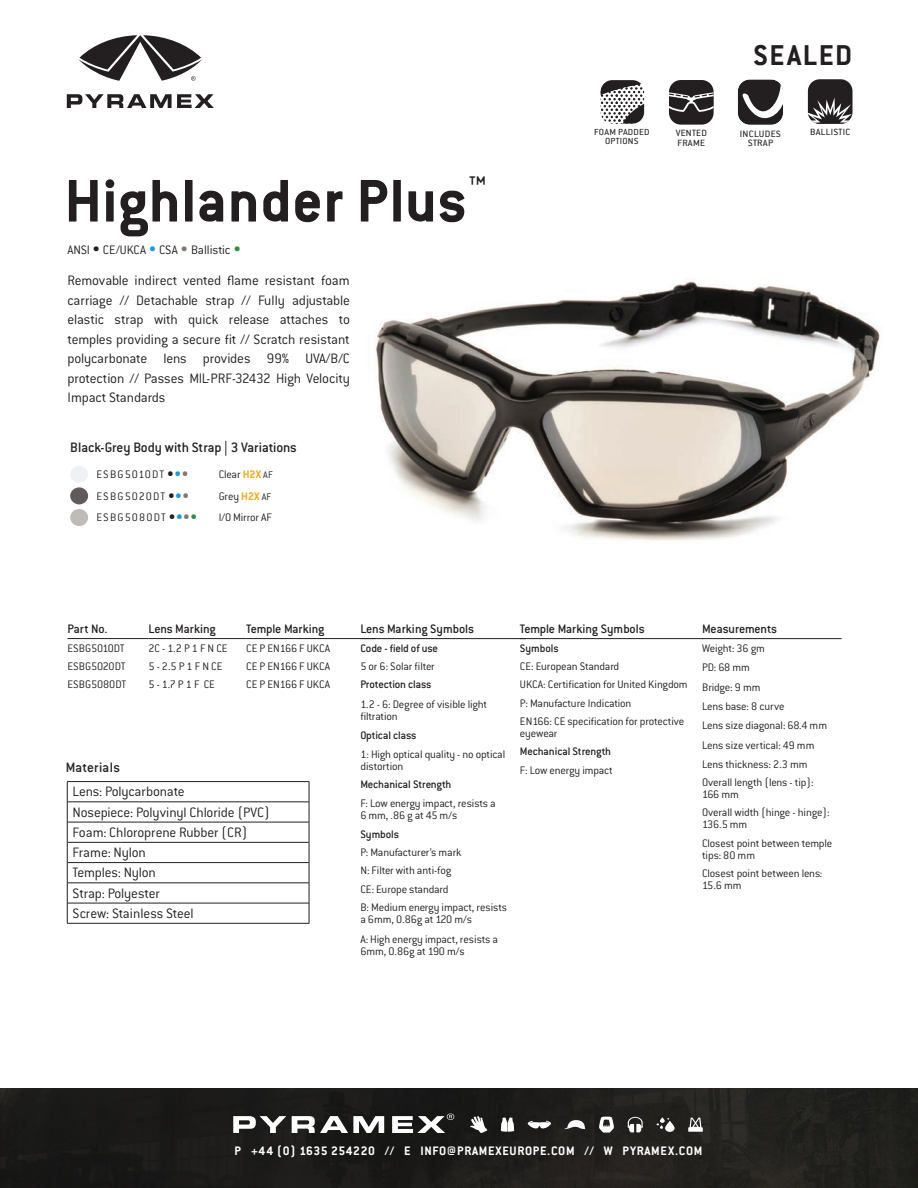
<style>
.page{position:relative;width:918px;height:1188px;background:#fff}
.page>*{position:absolute;margin:0;border:0;box-sizing:border-box;transform-origin:0 0}
.Model_Name{font:700 66px "Conduit ITC Std";letter-spacing:.01em;color:#231f20}
.Description___no_rule{font:700 31.5px "Conduit ITC Std";letter-spacing:.05em;color:#231f20}
.Description___no_rule-2{font:300 15px/19.5px "Conduit ITC Std";letter-spacing:-.01em;color:#231f20;text-align:justify}
.Description___no_rule-3{font:500 15px "Conduit ITC Std";letter-spacing:-.01em;color:#231f20}
.Part_No{font:300 15px "Conduit ITC Std";letter-spacing:-.01em;color:#231f20}
.Description___no_rule-4{font:500 15px "Conduit ITC Std";letter-spacing:.01em;color:#231f20}
.Description___no_rule-5{font:500 13.5px "Conduit ITC Std";letter-spacing:-.01em;color:#231f20}
.t1{font:700 13.5px "Conduit ITC Std";letter-spacing:.05em;color:#fff}
.t2{font:300 13.5px "Conduit ITC Std";color:#231f20}
.Part_No-2{font:300 12px/12px "Conduit ITC Std";letter-spacing:-.01em;color:#231f20}
.Part_No-3{font:500 12px "Conduit ITC Std";letter-spacing:-.015em;color:#231f20}
.Part_No-4{font:300 12px "Conduit ITC Std";letter-spacing:.1em;color:#231f20}
.t3{font:10.05px/9.4px "Conduit ITC Std";letter-spacing:.025em;color:#231f20;text-align:center;scale:1.07 1}
.t4{font:9.9px/9.3px "Conduit ITC Std";letter-spacing:.025em;color:#231f20;scale:1.07 1}
.t5{font:9.6px/9px "Conduit ITC Std";letter-spacing:.025em;color:#231f20;text-align:center;scale:1.07 1}
.s1{font-weight:400;font-size:16.5px}
.s2{font-weight:400;font-size:16.5px;color:#1999d6}
.s3{font-weight:400;font-size:16.5px;color:#85776f}
.s4{font-weight:400;font-size:16.5px;color:#2e8f43}
.s5{font-weight:900;font-size:13.8px}
.s6{font-weight:900;font-size:13.8px;color:#1999d6}
.s7{font-weight:900;font-size:13.8px;color:#85776f}
.s8{font-weight:700;color:#f5a81c}
.s9{font-size:10.5px}
.s10{font-weight:900;font-size:13.8px;color:#2e8f43}
</style>
<div class="page">
<img style="left:375px;top:278px;width:506px;height:263px">
<img style="left:70px;top:487px;width:18px;height:17px">
<img style="left:70px;top:509px;width:18px;height:17px">
<svg style="left:67px;top:35px;width:146px;height:73px"></svg>
<div style="left:808px;top:79px;width:45px;height:45px;background:#231f20;border-radius:12px"></div>
<svg style="left:808px;top:97px;width:45px;height:27px"></svg>
<hr style="left:68px;top:638px;width:80px;height:1px;background:#231f20">
<hr style="left:148px;top:638px;width:98px;height:1px;background:#231f20">
<hr style="left:246px;top:638px;width:130px;height:1px;background:#231f20">
<hr style="left:360px;top:638px;width:166px;height:1px;background:#231f20">
<hr style="left:520px;top:638px;width:183px;height:1px;background:#231f20">
<hr style="left:702px;top:638px;width:140px;height:1px;background:#231f20">
<svg style="left:738px;top:79px;width:45px;height:46px"></svg>
<div style="left:669px;top:80px;width:45px;height:45px;background:#231f20;border-radius:12px"></div>
<svg style="left:669px;top:92px;width:45px;height:20px"></svg>
<svg style="left:601px;top:80px;width:43px;height:44px"></svg>
<img style="left:0;top:1088px;width:918px;height:100px">
<svg style="left:688px;top:1118px;width:15px;height:14px"></svg>
<svg style="left:657px;top:1117px;width:18px;height:15px"></svg>
<svg style="left:470px;top:1116px;width:17px;height:17px"></svg>
<svg style="left:501px;top:1118px;width:13px;height:14px"></svg>
<svg style="left:627px;top:1117px;width:16px;height:15px"></svg>
<svg style="left:599px;top:1117px;width:15px;height:16px"></svg>
<svg style="left:528px;top:1121px;width:23px;height:7px"></svg>
<svg style="left:565px;top:1119px;width:20px;height:10px"></svg>
<svg style="left:233px;top:1114px;width:221px;height:19px"></svg>
<hr style="left:67px;top:781px;width:242px;height:1px;background:#231f20">
<hr style="left:67px;top:802px;width:242px;height:1px;background:#231f20">
<hr style="left:67px;top:822px;width:242px;height:1px;background:#231f20">
<hr style="left:67px;top:842px;width:242px;height:1px;background:#231f20">
<hr style="left:67px;top:862px;width:242px;height:1px;background:#231f20">
<hr style="left:67px;top:883px;width:242px;height:1px;background:#231f20">
<hr style="left:67px;top:903px;width:242px;height:1px;background:#231f20">
<hr style="left:67px;top:923px;width:242px;height:1px;background:#231f20">
<svg style="left:67px;top:782px;width:1px;height:141px"></svg>
<svg style="left:309px;top:782px;width:1px;height:141px"></svg>
<p class="Model_Name" style="left:64px;top:161px;width:424px">Highlander Plus<sup>™</sup></p>
<p class="t2" style="left:68px;top:242px;width:175px">ANSI <span class="s1">•</span> CE/UKCA <span class="s2">•</span> CSA <span class="s3">•</span> Ballistic <span class="s4">•</span></p>
<p class="Description___no_rule-2" style="left:68px;top:270px;width:284px">Removable indirect vented flame resistant foam carriage // Detachable strap // Fully adjustable elastic strap with quick release attaches to temples providing a secure fit // Scratch resistant polycarbonate lens provides 99% UVA/B/C protection // Passes MIL-PRF-32432 High Velocity Impact Standards</p>
<p class="Description___no_rule-3" style="left:70px;top:438px;width:228px">Black-Grey Body with Strap | 3 Variations</p>
<p class="Part_No-4" style="left:96px;top:467px;width:93px">ESBG5010DT <span class="s5">•</span><span class="s6">•</span><span class="s7">•</span></p>
<p class="Part_No-2" style="left:219px;top:468px;width:56px">Clear <span class="s8">H2X</span> <span class="s9">AF</span></p>
<p class="Part_No-4" style="left:96px;top:489px;width:94px">ESBG5020DT <span class="s5">•</span><span class="s6">•</span><span class="s7">•</span></p>
<p class="Part_No-2" style="left:219px;top:490px;width:54px">Grey <span class="s8">H2X</span> <span class="s9">AF</span></p>
<p class="Part_No-4" style="left:96px;top:510px;width:102px">ESBG5080DT <span class="s5">•</span><span class="s6">•</span><span class="s7">•</span><span class="s10">•</span></p>
<p class="Part_No-2" style="left:219px;top:511px;width:55px">I/O Mirror AF</p>
<p class="t5" style="left:594px;top:127px;width:53px">FOAM PADDED<br>OPTIONS</p>
<p class="t4" style="left:676px;top:128px;width:31px">VENTED<br>FRAME</p>
<p class="Description___no_rule" style="left:753px;top:36px;width:101px">SEALED</p>
<p class="t3" style="left:740px;top:129px;width:40px">INCLUDES<br>STRAP</p>
<p class="t4" style="left:810px;top:127px;width:39px">BALLISTIC</p>
<p class="Description___no_rule-5" style="left:68px;top:621px;width:41px">Part No.</p>
<p class="Description___no_rule-5" style="left:148px;top:621px;width:69px">Lens Marking</p>
<p class="Description___no_rule-5" style="left:246px;top:621px;width:80px">Temple Marking</p>
<p class="Part_No-2" style="left:68px;top:641px;width:59px">ESBG5010DT</p>
<p class="Part_No-2" style="left:148px;top:641px;width:81px">2C - 1.2 P 1 F N CE</p>
<p class="Part_No-2" style="left:246px;top:641px;width:85px">CE P EN166 F UKCA</p>
<p class="Part_No-2" style="left:68px;top:660px;width:60px">ESBG5020DT</p>
<p class="Part_No-2" style="left:148px;top:660px;width:75px">5 - 2.5 P 1 F N CE</p>
<p class="Part_No-2" style="left:246px;top:660px;width:85px">CE P EN166 F UKCA</p>
<p class="Part_No-2" style="left:68px;top:678px;width:60px">ESBG5080DT</p>
<p class="Part_No-2" style="left:148px;top:678px;width:68px">5 - 1.7 P 1 F CE</p>
<p class="Part_No-2" style="left:246px;top:678px;width:85px">CE P EN166 F UKCA</p>
<p class="Description___no_rule-4" style="left:66px;top:758px;width:56px">Materials</p>
<p class="Part_No" style="left:73px;top:783px;width:114px">Lens: Polycarbonate</p>
<p class="Description___no_rule-2" style="left:73px;top:802px;width:199px">Nosepiece: Polyvinyl Chloride (PVC)</p>
<p class="Description___no_rule-2" style="left:73px;top:822px;width:177px">Foam: Chloroprene Rubber (CR)</p>
<p class="Description___no_rule-2" style="left:73px;top:842px;width:75px">Frame: Nylon</p>
<p class="Description___no_rule-2" style="left:73px;top:863px;width:85px">Temples: Nylon</p>
<p class="Description___no_rule-2" style="left:73px;top:883px;width:89px">Strap: Polyester</p>
<p class="Description___no_rule-2" style="left:73px;top:903px;width:123px">Screw: Stainless Steel</p>
<p class="Description___no_rule-5" style="left:360px;top:621px;width:115px">Lens Marking Symbols</p>
<p class="Part_No-3" style="left:360px;top:641px;width:79px">Code - field of use</p>
<p class="Part_No-2" style="left:360px;top:660px;width:76px">5 or 6: Solar filter</p>
<p class="Part_No-3" style="left:360px;top:677px;width:73px">Protection class</p>
<p class="Part_No-2" style="left:360px;top:698px;width:128px">1.2 - 6: Degree of visible light</p>
<p class="Part_No-2" style="left:360px;top:710px;width:39px">filtration</p>
<p class="Part_No-3" style="left:360px;top:728px;width:58px">Optical class</p>
<p class="Part_No-2" style="left:360px;top:748px;width:146px">1: High optical quality - no optical distortion</p>
<p class="Part_No-3" style="left:360px;top:777px;width:93px">Mechanical Strength</p>
<p class="Part_No-2" style="left:360px;top:797px;width:137px">F: Low energy impact, resists a</p>
<p class="Part_No-2" style="left:360px;top:809px;width:98px">6 mm, .86 g at 45 m/s</p>
<p class="Part_No-3" style="left:360px;top:827px;width:40px">Symbols</p>
<p class="Part_No-2" style="left:360px;top:846px;width:103px">P: Manufacturer’s mark</p>
<p class="Part_No-2" style="left:360px;top:864px;width:93px">N: Filter with anti-fog</p>
<p class="Part_No-2" style="left:360px;top:883px;width:90px">CE: Europe standard</p>
<p class="Part_No-2" style="left:360px;top:901px;width:148px">B: Medium energy impact, resists</p>
<p class="Part_No-2" style="left:360px;top:913px;width:113px">a 6mm, 0.86g at 120 m/s</p>
<p class="Part_No-2" style="left:360px;top:932px;width:139px">A: High energy impact, resists a</p>
<p class="Part_No-2" style="left:360px;top:944px;width:106px">6mm, 0.86g at 190 m/s</p>
<p class="Description___no_rule-5" style="left:520px;top:621px;width:126px">Temple Marking Symbols</p>
<p class="Part_No-3" style="left:520px;top:641px;width:40px">Symbols</p>
<p class="Part_No-2" style="left:520px;top:660px;width:101px">CE: European Standard</p>
<p class="Part_No-2" style="left:520px;top:678px;width:169px">UKCA: Certification for United Kingdom</p>
<p class="Part_No-2" style="left:520px;top:697px;width:113px">P: Manufacture Indication</p>
<p class="Part_No-2" style="left:520px;top:715px;width:166px">EN166: CE specification for protective eyewear</p>
<p class="Part_No-3" style="left:520px;top:744px;width:93px">Mechanical Strength</p>
<p class="Part_No-2" style="left:520px;top:764px;width:94px">F: Low energy impact</p>
<p class="Description___no_rule-5" style="left:702px;top:621px;width:77px">Measurements</p>
<p class="Part_No-2" style="left:702px;top:642px;width:64px">Weight: 36 gm</p>
<p class="Part_No-2" style="left:702px;top:661px;width:49px">PD: 68 mm</p>
<p class="Part_No-2" style="left:702px;top:681px;width:60px">Bridge: 9 mm</p>
<p class="Part_No-2" style="left:702px;top:700px;width:84px">Lens base: 8 curve</p>
<p class="Part_No-2" style="left:702px;top:719px;width:127px">Lens size diagonal: 68.4 mm</p>
<p class="Part_No-2" style="left:702px;top:739px;width:114px">Lens size vertical: 49 mm</p>
<p class="Part_No-2" style="left:702px;top:758px;width:107px">Lens thickness: 2.3 mm</p>
<p class="Part_No-2" style="left:702px;top:776px;width:113px">Overall length (lens - tip):<br>166 mm</p>
<p class="Part_No-2" style="left:702px;top:806px;width:129px">Overall width (hinge - hinge):<br>136.5 mm</p>
<p class="Part_No-2" style="left:702px;top:837px;width:132px">Closest point between temple tips: 80 mm</p>
<p class="Part_No-2" style="left:702px;top:867px;width:122px">Closest point between lens:<br>15.6 mm</p>
<p class="t1" style="left:235px;top:1143px;width:469px">P +44 (0) 1635 254220 // E INFO@PRAMEXEUROPE.COM // W PYRAMEX.COM</p>
</div>
